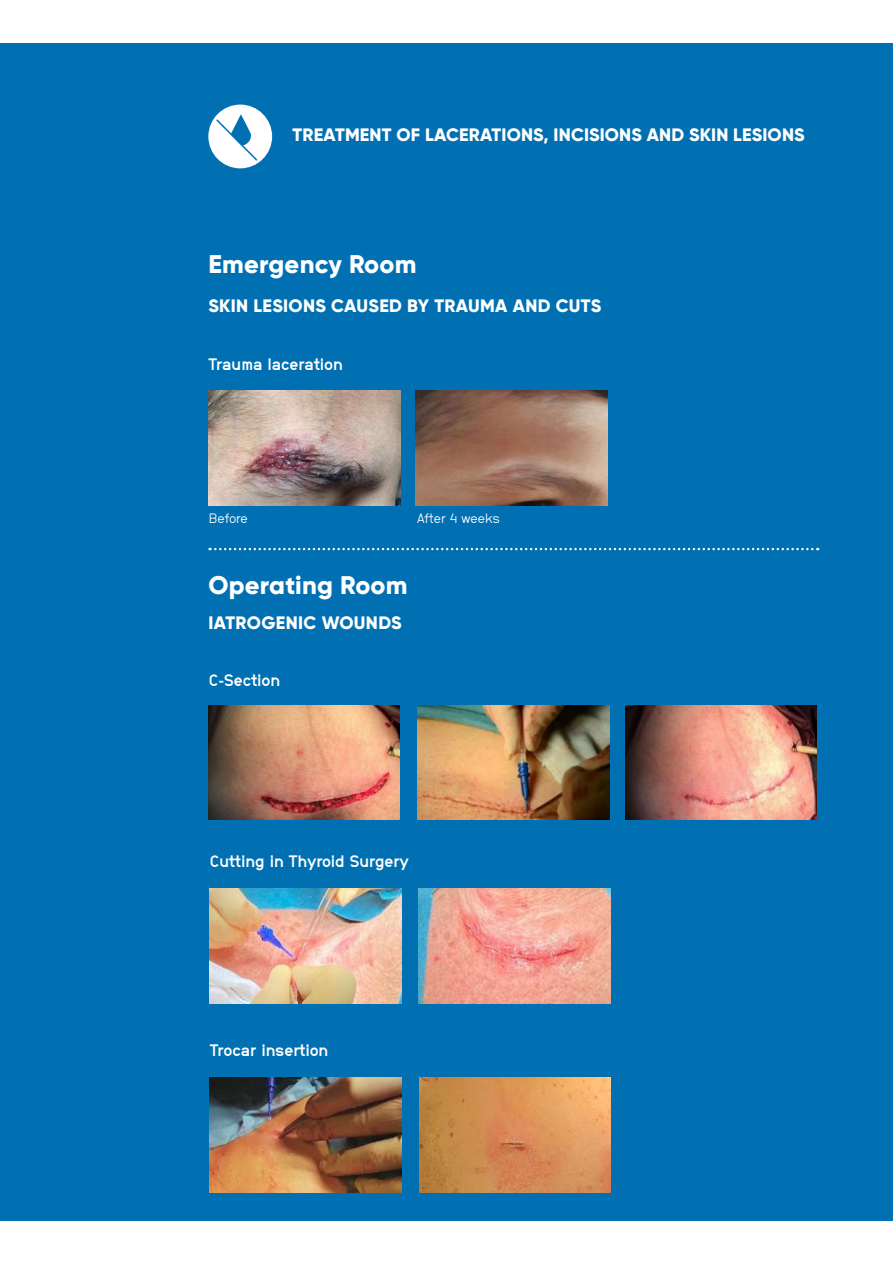
<style>
.page{position:relative;width:893px;height:1263px;background:#fff}
.page>*{position:absolute;margin:0;border:0;box-sizing:border-box;transform-origin:0 0}
.t1{font:800 25.5px "Gilroy";letter-spacing:.01em;color:#fff}
.t2{font:800 18px "Gilroy";letter-spacing:.01em;color:#fff}
.t3{font:16.5px "NB Grotesk 75 Fett";color:#fff}
.t4{font:13.5px "NB Grotesk 55 Normal";color:#fff}
</style>
<div class="page">
<div style="left:0;top:43px;width:893px;height:1177px;background:#0070b3"></div>
<img style="left:416px;top:391px;width:191px;height:114px">
<img style="left:209px;top:391px;width:191px;height:114px">
<svg style="left:210px;top:548px;width:608px;height:2px"></svg>
<div style="left:208px;top:105px;width:64px;height:63px;background:#fff;border-radius:50%"></div>
<svg style="left:215px;top:114px;width:43px;height:48px"></svg>
<img style="left:625px;top:705px;width:191px;height:115px">
<img style="left:418px;top:705px;width:191px;height:115px">
<img style="left:209px;top:705px;width:191px;height:115px">
<img style="left:419px;top:888px;width:191px;height:115px">
<img style="left:210px;top:888px;width:191px;height:115px">
<img style="left:419px;top:1077px;width:191px;height:115px">
<img style="left:210px;top:1077px;width:191px;height:115px">
<p class="t2" style="left:292px;top:123px;width:514px">TREATMENT OF LACERATIONS, INCISIONS AND SKIN LESIONS</p>
<h1 class="t1" style="left:208px;top:248px;width:210px">Emergency Room</h1>
<p class="t2" style="left:208px;top:295px;width:394px">SKIN LESIONS CAUSED BY TRAUMA AND CUTS</p>
<p class="t3" style="left:208px;top:354px;width:136px">Trauma laceration</p>
<p class="t4" style="left:209px;top:510px;width:40px">Before</p>
<p class="t4" style="left:417px;top:510px;width:84px">After 4 weeks</p>
<h1 class="t1" style="left:208px;top:568px;width:201px">Operating Room</h1>
<p class="t2" style="left:208px;top:611px;width:195px">IATROGENIC WOUNDS</p>
<p class="t3" style="left:209px;top:670px;width:73px">C-Section</p>
<p class="t3" style="left:210px;top:852px;width:200px">Cutting in Thyroid Surgery</p>
<p class="t3" style="left:210px;top:1040px;width:120px">Trocar insertion</p>
</div>
